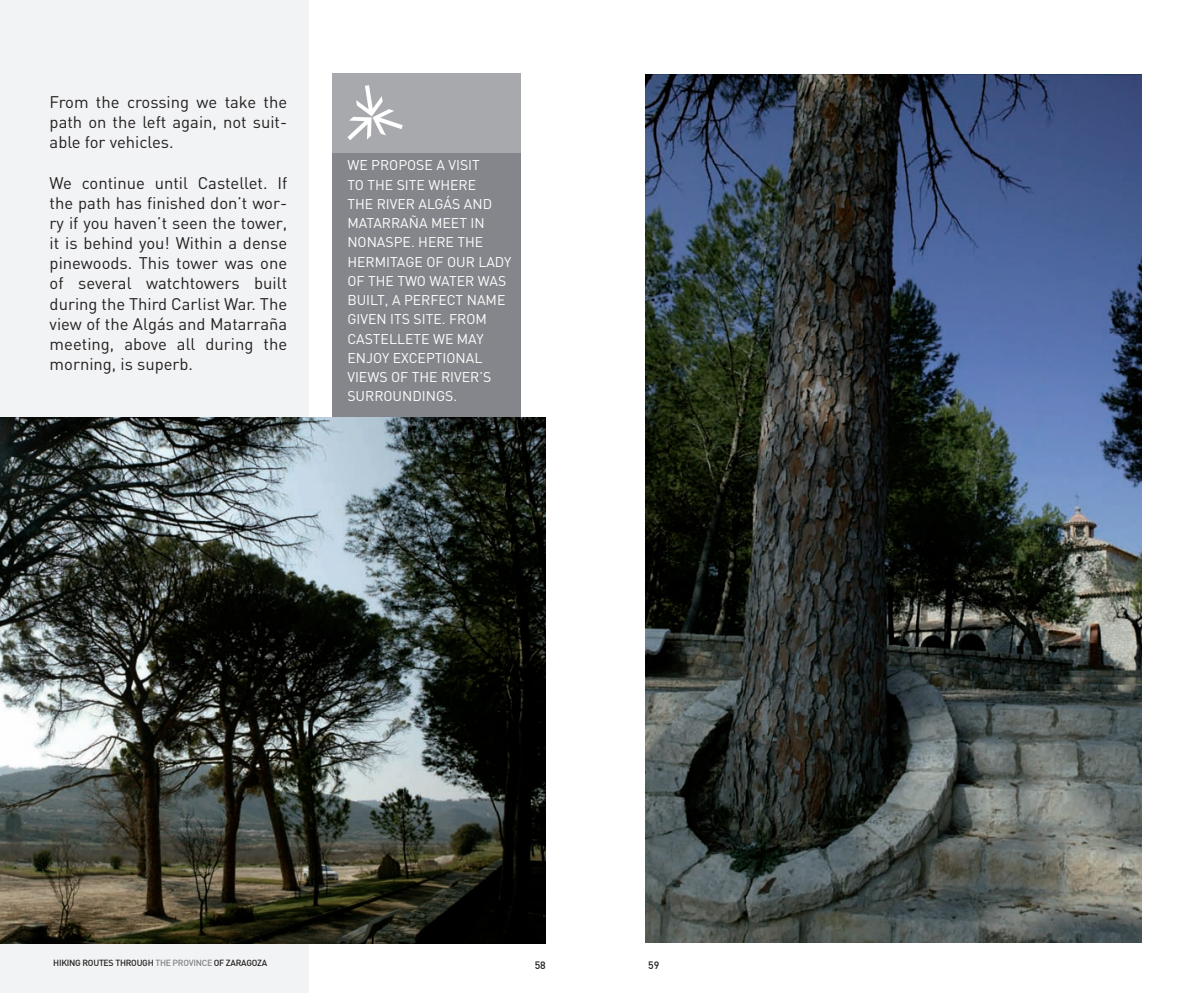
<style>
.page{position:relative;width:1191px;height:993px;background:#fff}
.page>*{position:absolute;margin:0;border:0;box-sizing:border-box;transform-origin:0 0}
.t1{font:16.62px/20.1px "DIN";color:#231f20;text-align:justify}
.t2{font:14px/19.2px "DIN";color:#fff}
.t3{font:500 10.5px "DIN";color:#231f20}
.t4{font:500 8.75px "DIN";color:#231f20}
.t5{font:500 8.75px "DIN";letter-spacing:-.03em;color:#231f20}
.s1{color:#808285}
</style>
<div class="page">
<div style="left:0;top:0;width:308px;height:992px;background:#f2f3f4"></div>
<img style="left:0;top:417px;width:546px;height:526px">
<svg style="left:332px;top:74px;width:189px;height:343px;background:#8b8c91"></svg>
<svg style="left:347px;top:85px;width:56px;height:55px"></svg>
<img style="left:645px;top:74px;width:496px;height:868px">
<p class="t1" style="left:50px;top:92px;width:239px">From the crossing we take the path on the left again, not suit&shy;able for vehicles.</p>
<p class="t1" style="left:50px;top:172px;width:239px">We continue until Castellet. If the path has finished don’t wor&shy;ry if you haven’t seen the tower, it is behind you! Within a dense pinewoods. This tower was one of several watchtowers built during the Third Carlist War. The view of the Algás and Matarraña meeting, above all during the morning, is superb.</p>
<p class="t2" style="left:347px;top:155px;width:34px">We propose</p>
<p class="t2" style="left:436px;top:155px;width:20px">a visit</p>
<p class="t2" style="left:347px;top:174px;width:30px">to the</p>
<p class="t2" style="left:397px;top:174px;width:8px">site</p>
<p class="t2" style="left:428px;top:174px;width:22px">where</p>
<p class="t2" style="left:347px;top:194px;width:10px">the</p>
<p class="t2" style="left:377px;top:194px;width:9px">river</p>
<p class="t2" style="left:418px;top:194px;width:56px">Algás and</p>
<p class="t2" style="left:347px;top:213px;width:21px">Matarra</p>
<p class="t2" style="left:409px;top:213px;width:32px">ña meet</p>
<p class="t2" style="left:470px;top:213px;width:7px">in</p>
<p class="t2" style="left:347px;top:232px;width:20px">Nonaspe</p>
<p class="t2" style="left:411px;top:232px;width:26px">. Here</p>
<p class="t2" style="left:457px;top:232px;width:10px">the</p>
<p class="t2" style="left:347px;top:251px;width:10px">hermitage</p>
<p class="t2" style="left:426px;top:251px;width:70px">of Our Lady</p>
<p class="t2" style="left:347px;top:271px;width:30px">of the</p>
<p class="t2" style="left:397px;top:271px;width:42px">Two Water</p>
<p class="t2" style="left:478px;top:271px;width:21px">was</p>
<p class="t2" style="left:347px;top:290px;width:9px">built</p>
<p class="t2" style="left:385px;top:290px;width:29px">, a perfect</p>
<p class="t2" style="left:467px;top:290px;width:11px">name</p>
<p class="t2" style="left:347px;top:309px;width:9px">given</p>
<p class="t2" style="left:390px;top:309px;width:32px">its site</p>
<p class="t2" style="left:442px;top:309px;width:26px">. From</p>
<p class="t2" style="left:347px;top:328px;width:18px">Castellete</p>
<p class="t2" style="left:433px;top:328px;width:34px">we may</p>
<p class="t2" style="left:347px;top:348px;width:10px">enjoy</p>
<p class="t2" style="left:347px;top:348px;width:74px;text-indent:45px">exceptional viewsof the</p>
<p class="t2" style="left:441px;top:367px;width:9px">river</p>
<p class="t2" style="left:479px;top:367px;width:12px">’s</p>
<p class="t2" style="left:347px;top:386px;width:10px">surroundings</p>
<p class="t2" style="left:453px;top:386px;width:5px">.</p>
<p class="t4" style="left:51px;top:957px;width:242px">CH EM INS DE RANDONNÉE DANS <span class="s1">LA RÉGION</span> DE SARAGOSSE</p>
<p class="t3" style="left:534px;top:957px;width:13px">58</p>
<p class="t3" style="left:648px;top:958px;width:13px">59</p>
<p class="t5" style="left:53px;top:957px;width:215px">HIKING ROUTES THROUGH <span class="s1">TH E PROVINCE</span> OF ZARAGOZA</p>
</div>
